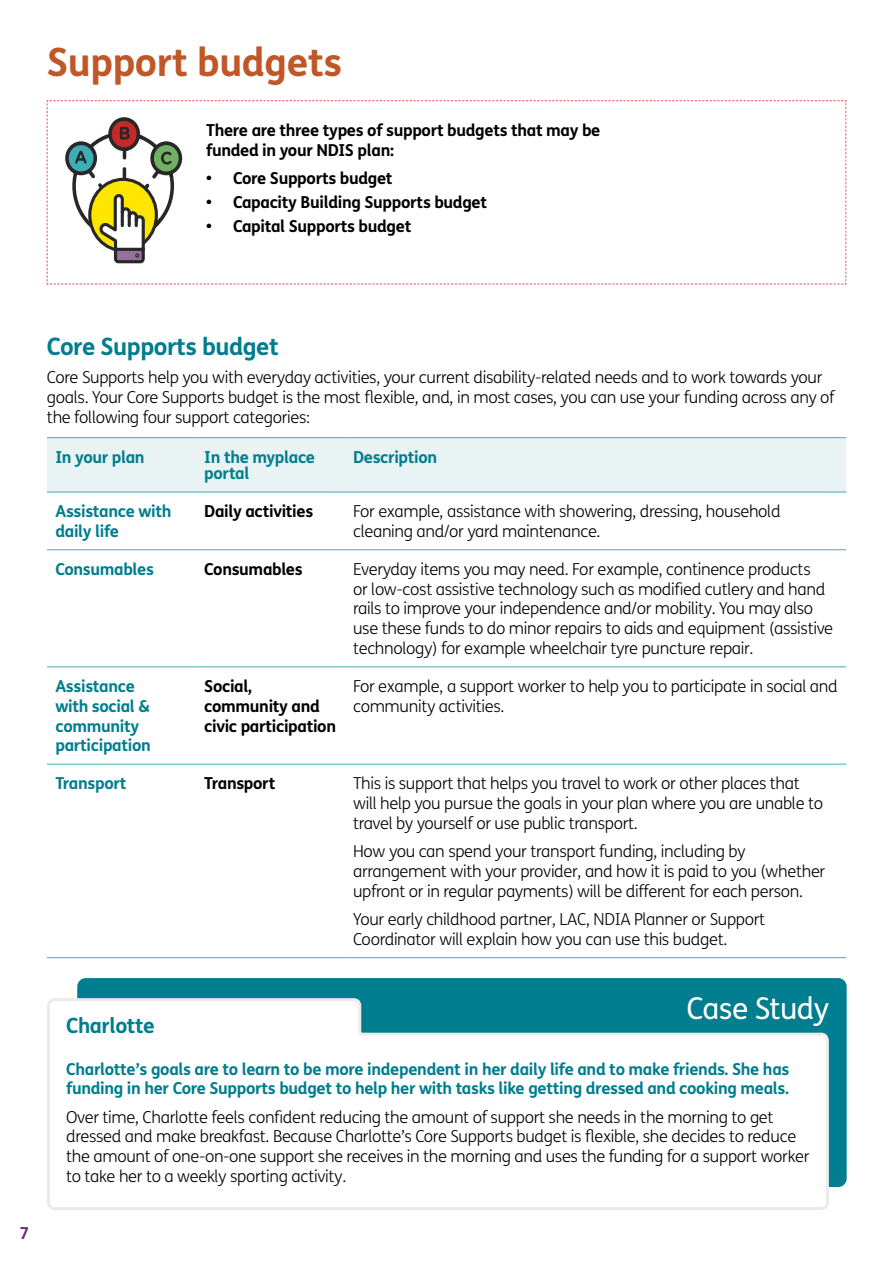
<style>
.page{position:relative;width:893px;height:1263px;background:#fff}
.page>*{position:absolute;margin:0;border:0;box-sizing:border-box;transform-origin:0 0}
.t1{font:700 39px "FS Me";letter-spacing:-.01em;color:#c15727}
.t2{font:30px "FS Me";letter-spacing:-.02em;color:#fff}
.t3{font:700 24px "FS Me";letter-spacing:-.02em;color:#007d8e}
.t4{font:700 21px "FS Me";letter-spacing:-.02em;color:#007d8e}
.t5{font:300 16.5px/19.8px "FS Me";letter-spacing:-.02em;color:#000}
.t6{font:700 16.5px/19.8px "FS Me";letter-spacing:-.02em;color:#007d8e}
.t7{font:700 16.5px/19.8px "FS Me";letter-spacing:-.02em;color:#000}
.t8{font:700 16.5px "FS Me";color:#6b2976}
</style>
<div class="page">
<svg style="left:47px;top:100px;width:799px;height:185px"></svg>
<div style="left:47px;top:438px;width:799px;height:54px;background:#eaf3f3"></div>
<svg style="left:47px;top:550px;width:799px;height:214px"></svg>
<hr style="left:47px;top:437px;width:149px;height:1px;background:#3daeb5">
<hr style="left:196px;top:437px;width:149px;height:1px;background:#3daeb5">
<hr style="left:345px;top:437px;width:501px;height:1px;background:#3daeb5">
<hr style="left:47px;top:492px;width:149px;height:1px;background:#3daeb5">
<hr style="left:196px;top:492px;width:149px;height:1px;background:#3daeb5">
<hr style="left:345px;top:492px;width:501px;height:1px;background:#3daeb5">
<hr style="left:47px;top:549px;width:149px;height:1px;background:#3daeb5">
<hr style="left:196px;top:549px;width:149px;height:1px;background:#3daeb5">
<hr style="left:345px;top:549px;width:501px;height:1px;background:#3daeb5">
<hr style="left:47px;top:667px;width:149px;height:1px;background:#3daeb5">
<hr style="left:196px;top:667px;width:149px;height:1px;background:#3daeb5">
<hr style="left:345px;top:667px;width:501px;height:1px;background:#3daeb5">
<hr style="left:47px;top:764px;width:149px;height:1px;background:#3daeb5">
<hr style="left:196px;top:764px;width:149px;height:1px;background:#3daeb5">
<hr style="left:345px;top:764px;width:501px;height:1px;background:#3daeb5">
<hr style="left:47px;top:957px;width:149px;height:1px;background:#3daeb5">
<hr style="left:196px;top:957px;width:149px;height:1px;background:#3daeb5">
<hr style="left:345px;top:957px;width:501px;height:1px;background:#3daeb5">
<div style="left:77px;top:978px;width:770px;height:209px;background:#007d8e;border-radius:9px"></div>
<svg style="left:47px;top:997px;width:782px;height:213px"></svg>
<h1 class="t1" style="left:47px;top:32px;width:297px">Support budgets</h1>
<p class="t7" style="left:206px;top:119px;width:396px">There are three types of support budgets that may be funded in your NDIS plan:</p>
<p class="t7" style="left:206px;top:167px;width:188px">• Core Supports budget</p>
<p class="t7" style="left:206px;top:191px;width:283px">• Capacity Building Supports budget</p>
<p class="t7" style="left:206px;top:215px;width:207px">• Capital Supports budget</p>
<p class="t8" style="left:20px;top:1221px;width:11px">7</p>
<h3 class="t3" style="left:47px;top:328px;width:233px">Core Supports budget</h3>
<p class="t5" style="left:47px;top:368px;width:789px">Core Supports help you with everyday activities, your current disability-related needs and to work towards your goals. Your Core Supports budget is the most flexible, and, in most cases, you can use your funding across any of the following four support categories:</p>
<p class="t6" style="left:55px;top:446px;width:91px">In your plan</p>
<p class="t6" style="left:204px;top:448px;width:112px;line-height:16.5px">In the myplace portal</p>
<p class="t6" style="left:353px;top:446px;width:86px">Description</p>
<p class="t6" style="left:55px;top:501px;width:117px">Assistance with daily life</p>
<p class="t7" style="left:204px;top:501px;width:110px">Daily activities</p>
<p class="t5" style="left:353px;top:502px;width:429px">For example, assistance with showering, dressing, household cleaning and/or yard maintenance.</p>
<p class="t6" style="left:55px;top:558px;width:100px">Consumables</p>
<p class="t7" style="left:204px;top:558px;width:100px">Consumables</p>
<p class="t5" style="left:353px;top:560px;width:482px">Everyday items you may need. For example, continence products<br>or low-cost assistive technology such as modified cutlery and hand rails to improve your independence and/or mobility. You may also use these funds to do minor repairs to aids and equipment (assistive technology) for example wheelchair tyre puncture repair.</p>
<p class="t6" style="left:55px;top:675px;width:97px">Assistance with social &amp; community participation</p>
<p class="t7" style="left:204px;top:675px;width:133px">Social, community and civic participation</p>
<p class="t5" style="left:353px;top:677px;width:486px">For example, a support worker to help you to participate in social and community activities.</p>
<p class="t6" style="left:55px;top:773px;width:73px">Transport</p>
<p class="t7" style="left:204px;top:773px;width:73px">Transport</p>
<p class="t5" style="left:353px;top:774px;width:472px">This is support that helps you travel to work or other places that will help you pursue the goals in your plan where you are unable to travel by yourself or use public transport.</p>
<p class="t5" style="left:353px;top:842px;width:474px">How you can spend your transport funding, including by arrangement with your provider, and how it is paid to you (whether upfront or in regular payments) will be different for each person.</p>
<p class="t5" style="left:353px;top:910px;width:414px">Your early childhood partner, LAC, NDIA Planner or Support<br>Coordinator will explain how you can use this budget.</p>
<h2 class="t2" style="left:687px;top:991px;width:144px">Case Study</h2>
<p class="t4" style="left:66px;top:1010px;width:90px">Charlotte</p>
<p class="t6" style="left:66px;top:1058px;width:725px">Charlotte’s goals are to learn to be more independent in her daily life and to make friends. She has funding in her Core Supports budget to help her with tasks like getting dressed and cooking meals.</p>
<p class="t5" style="left:66px;top:1107px;width:745px">Over time, Charlotte feels confident reducing the amount of support she needs in the morning to get dressed and make breakfast. Because Charlotte’s Core Supports budget is flexible, she decides to reduce the amount of one-on-one support she receives in the morning and uses the funding for a support worker to take her to a weekly sporting activity.</p>
</div>
